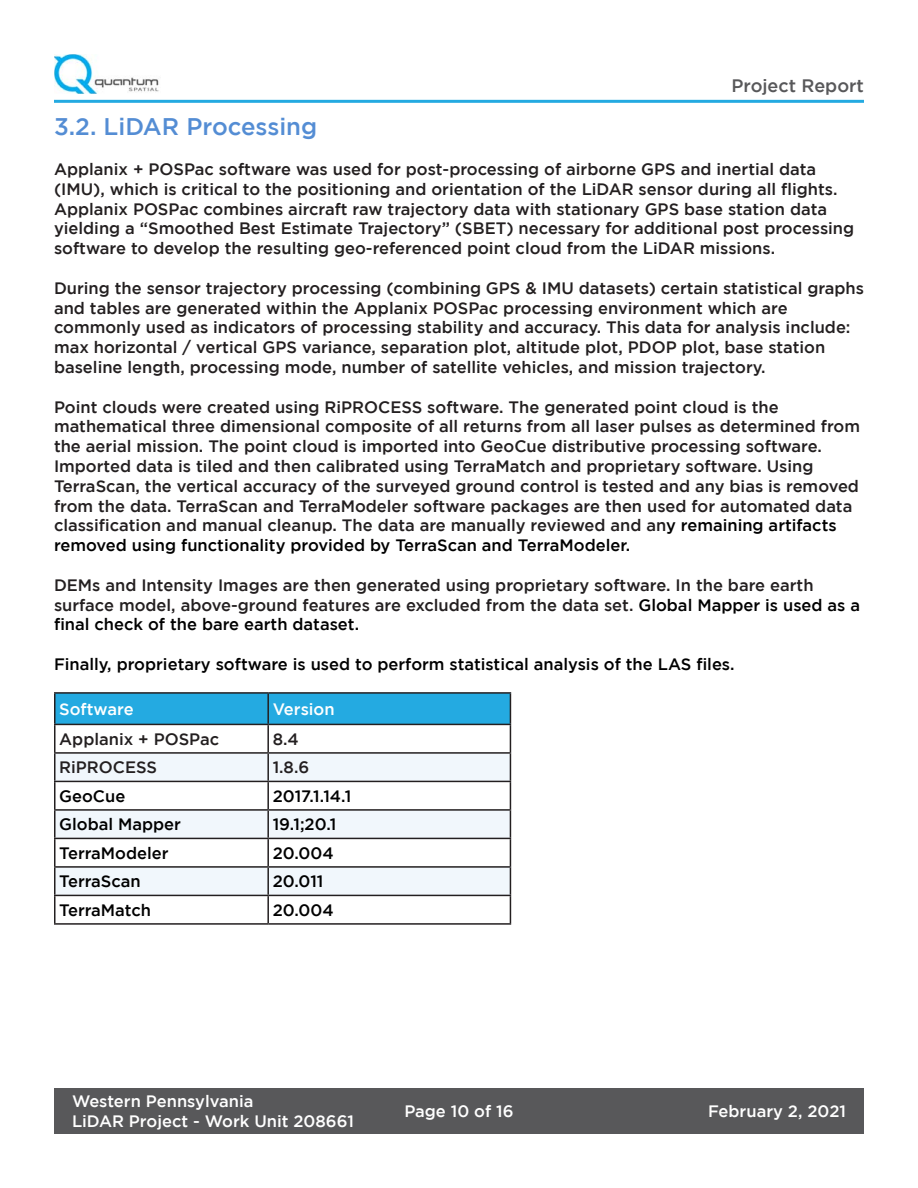
<style>
.page{position:relative;width:918px;height:1188px;background:#fff}
.page>*{position:absolute;margin:0;border:0;box-sizing:border-box;transform-origin:0 0}
.Header_lv_2{font:500 24px "Gotham";color:#548dd4}
.t1{font:500 18px "Gotham";color:#58585a}
.Body_text_lv_1{font:500 16.5px/19.8px "Gotham";color:#231f20}
.Table_text_center{font:500 16.5px "Gotham";color:#000}
.Table_Header_Text{font:500 16.5px/19.8px "Gotham";color:#fff}
.Body_text_lv_1-2{font:500 16.5px "Gotham";color:#000}
.Table_text_center-2{font:500 16.5px "Gotham";color:#231f20}
.s1{color:#000}
</style>
<div class="page">
<div style="left:54px;top:1088px;width:810px;height:46px;background:#58585a"></div>
<img style="left:54px;top:54px;width:105px;height:40px">
<hr style="left:54px;top:100px;width:810px;height:3px;background:#24aae1">
<hr style="left:54px;top:692px;width:214px;height:2px;background:#231f20">
<hr style="left:54px;top:694px;width:2px;height:30px;background:#231f20">
<hr style="left:268px;top:692px;width:243px;height:2px;background:#231f20">
<hr style="left:54px;top:724px;width:214px;height:1px;background:#231f20">
<hr style="left:54px;top:725px;width:2px;height:27px;background:#231f20">
<hr style="left:54px;top:752px;width:214px;height:2px;background:#231f20">
<hr style="left:54px;top:754px;width:2px;height:27px;background:#231f20">
<hr style="left:54px;top:781px;width:214px;height:1px;background:#231f20">
<hr style="left:54px;top:782px;width:2px;height:27px;background:#231f20">
<hr style="left:54px;top:809px;width:214px;height:2px;background:#231f20">
<hr style="left:54px;top:811px;width:2px;height:27px;background:#231f20">
<hr style="left:54px;top:838px;width:214px;height:1px;background:#231f20">
<hr style="left:54px;top:839px;width:2px;height:27px;background:#231f20">
<hr style="left:54px;top:866px;width:214px;height:2px;background:#231f20">
<hr style="left:54px;top:868px;width:2px;height:27px;background:#231f20">
<hr style="left:54px;top:895px;width:214px;height:1px;background:#231f20">
<hr style="left:54px;top:896px;width:2px;height:27px;background:#231f20">
<svg style="left:55px;top:693px;width:456px;height:230px"></svg>
<hr style="left:54px;top:923px;width:214px;height:2px;background:#231f20">
<hr style="left:268px;top:923px;width:243px;height:2px;background:#231f20">
<p class="t1" style="left:732px;top:76px;width:134px">Project Report</p>
<p class="Header_lv_2" style="left:54px;top:113px;width:265px">3.2. LiDAR Processing</p>
<p class="Body_text_lv_1" style="left:54px;top:159px;width:802px">Applanix + POSPac software was used for post-processing of airborne GPS and inertial data (IMU), which is critical to the positioning and orientation of the LiDAR sensor during all flights.<br>Applanix POSPac combines aircraft raw trajectory data with stationary GPS base station data yielding a “Smoothed Best Estimate Trajectory” (SBET) necessary for additional post processing software to develop the resulting geo-referenced point cloud from the LiDAR missions.</p>
<p class="Body_text_lv_1" style="left:54px;top:278px;width:812px">During the sensor trajectory processing (combining GPS &amp; IMU datasets) certain statistical graphs</p>
<p class="Body_text_lv_1" style="left:54px;top:297px;width:798px">and tables are generated within the Applanix POSPac processing environment which are commonly used as indicators of processing stability and accuracy. This data for analysis include: max horizontal / vertical GPS variance, separation plot, altitude plot, PDOP plot, base station baseline length, processing mode, number of satellite vehicles, and mission trajectory.</p>
<p class="Body_text_lv_1" style="left:54px;top:396px;width:808px">Point clouds were created using RiPROCESS software. The generated point cloud is the mathematical three dimensional composite of all returns from all laser pulses as determined from the aerial mission. The point cloud is imported into GeoCue distributive processing software.<br>Imported data is tiled and then calibrated using TerraMatch and proprietary software. Using TerraScan, the vertical accuracy of the surveyed ground control is tested and any bias is removed from the data. TerraScan and TerraModeler software packages are then used for automated data classification and manual cleanup. The data are manually reviewed and an<span class="s1">y remaining artifacts removed using functionality provided by TerraScan and TerraModeler.</span></p>
<p class="Body_text_lv_1" style="left:54px;top:575px;width:808px">DEMs and Intensity Images are then generated using proprietary software. In the bare earth surface model, above-ground features are excluded from the data set. <span class="s1">Global Mapper is used as a final check of the bare earth dataset.</span></p>
<p class="Body_text_lv_1-2" style="left:54px;top:655px;width:682px">Finally, proprietary software is used to perform statistical analysis of the LAS files.</p>
<p class="Table_Header_Text" style="left:59px;top:699px;width:76px">Software</p>
<p class="Table_Header_Text" style="left:273px;top:699px;width:64px">Version</p>
<p class="Table_text_center-2" style="left:59px;top:729px;width:162px">Applanix + POSPac</p>
<p class="Table_text_center-2" style="left:273px;top:729px;width:28px">8.4</p>
<p class="Table_text_center-2" style="left:59px;top:758px;width:99px">RiPROCESS</p>
<p class="Table_text_center-2" style="left:273px;top:758px;width:38px">1.8.6</p>
<p class="Table_text_center" style="left:59px;top:786px;width:68px">GeoCue</p>
<p class="Table_text_center" style="left:273px;top:786px;width:80px">2017.1.14.1</p>
<p class="Table_text_center" style="left:59px;top:815px;width:123px">Global Mapper</p>
<p class="Table_text_center" style="left:273px;top:815px;width:65px">19.1;20.1</p>
<p class="Table_text_center" style="left:59px;top:843px;width:111px">TerraModeler</p>
<p class="Table_text_center" style="left:273px;top:843px;width:62px">20.004</p>
<p class="Table_text_center" style="left:59px;top:872px;width:83px">TerraScan</p>
<p class="Table_text_center" style="left:273px;top:872px;width:52px">20.011</p>
<p class="Table_text_center" style="left:59px;top:900px;width:93px">TerraMatch</p>
<p class="Table_text_center" style="left:273px;top:900px;width:62px">20.004</p>
<p class="Table_Header_Text" style="left:72px;top:1091px;width:283px">Western Pennsylvania<br>LiDAR Project - Work Unit 208661</p>
<p class="Table_Header_Text" style="left:404px;top:1101px;width:111px">Page 10 of 16</p>
<p class="Table_Header_Text" style="left:708px;top:1101px;width:139px">February 2, 2021</p>
</div>
